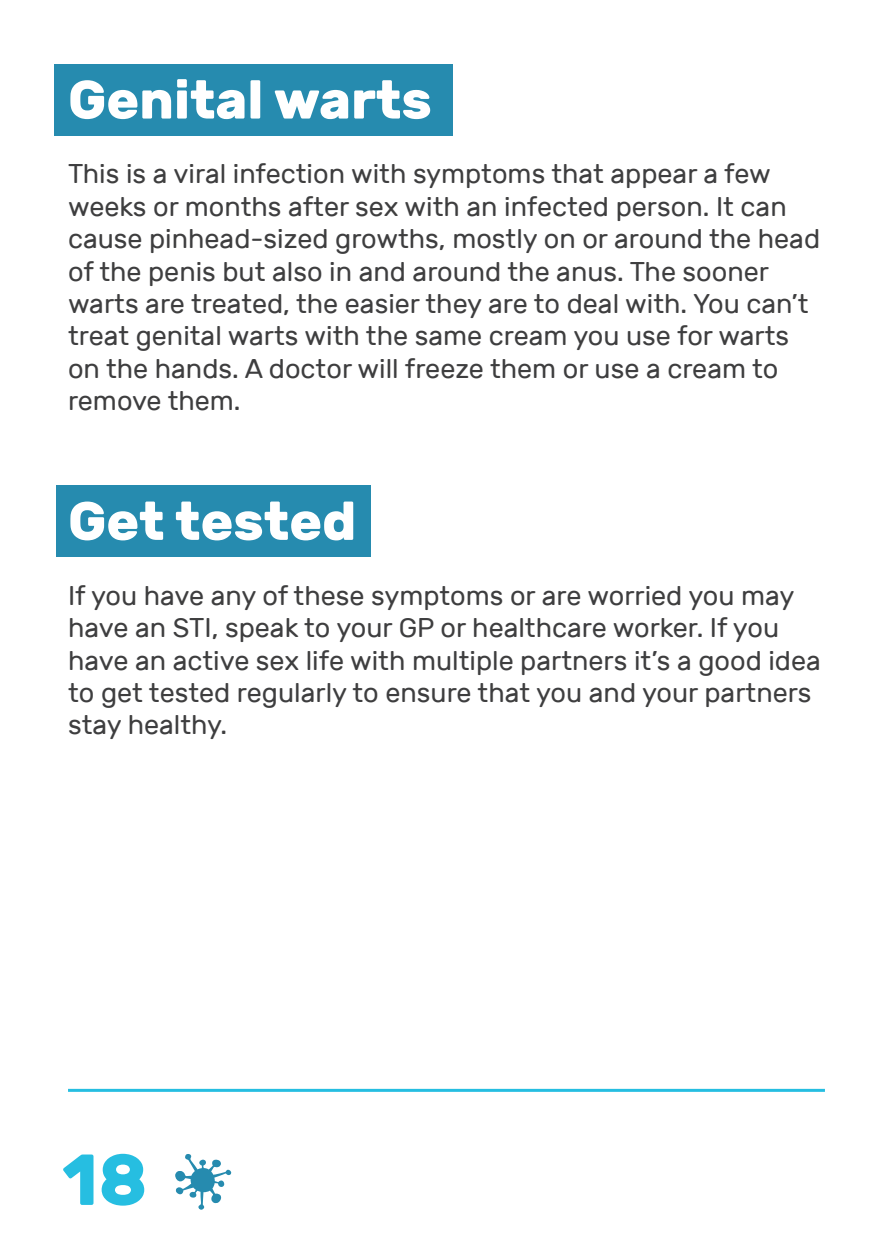
<style>
.page{position:relative;width:893px;height:1259px;background:#fff}
.page>*{position:absolute;margin:0;border:0;box-sizing:border-box;transform-origin:0 0}
.t1{font:700 72px "Rubik";color:#26bee1}
.t2{font:700 54px "Rubik";color:#fff}
.t3{font:27px/32.4px "Rubik";color:#3e3e3f}
</style>
<div class="page">
<div style="left:56px;top:486px;width:315px;height:71px;background:#268baf"></div>
<div style="left:54px;top:65px;width:398px;height:71px;background:#268baf"></div>
<svg style="left:175px;top:1154px;width:56px;height:55px"></svg>
<hr style="left:68px;top:1089px;width:757px;height:3px;background:#26bee1">
<p class="t2" style="left:68px;top:68px;width:365px">Genital warts</p>
<p class="t3" style="left:68px;top:158px;width:754px">This is a viral infection with symptoms that appear a few weeks or months after sex with an infected person. It can cause pinhead-sized growths, mostly on or around the head of the penis but also in and around the anus. The sooner warts are treated, the easier they are to deal with. You can’t treat genital warts with the same cream you use for warts on the hands. A doctor will freeze them or use a cream to remove them.</p>
<p class="t2" style="left:68px;top:489px;width:290px">Get tested</p>
<p class="t3" style="left:68px;top:580px;width:754px">If you have any of these symptoms or are worried you may have an STI, speak to your GP or healthcare worker. If you have an active sex life with multiple partners it’s a good idea to get tested regularly to ensure that you and your partners stay healthy.</p>
<h1 class="t1" style="left:62px;top:1137px;width:87px">18</h1>
</div>
